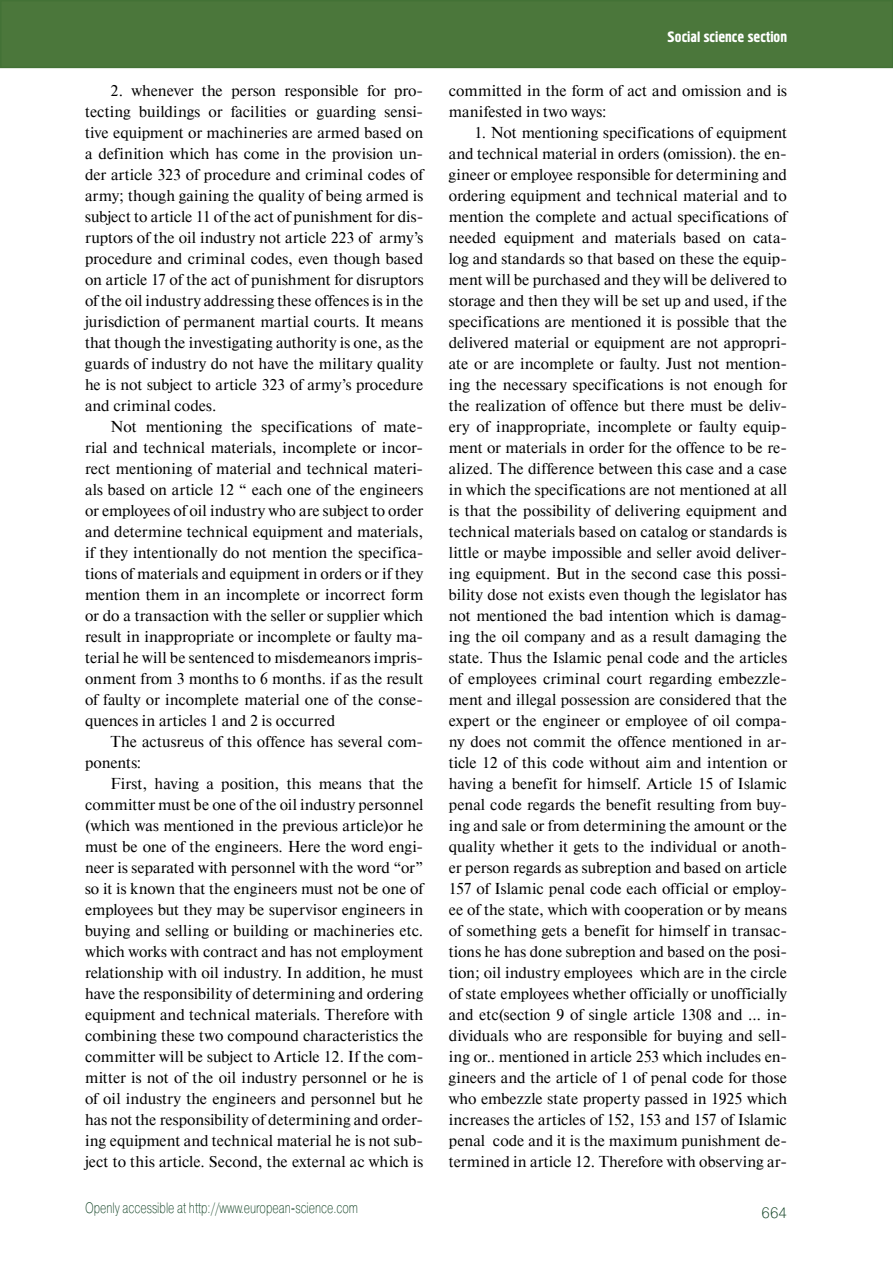
<style>
.page{position:relative;width:893px;height:1263px;background:#fff}
.page>*{position:absolute;margin:0;border:0;box-sizing:border-box;transform-origin:0 0}
.t1{font:15.75px/21px "Newton C";letter-spacing:.005em;color:#000;text-align:justify}
.t2{font:15px "Pragmatica Light C";color:#0d3f20;scale:.75 1}
.t3{font:15px "Hermes C";color:#fff}
.t4{font:15px "Pragmatica Light C";color:#0d3f20}
</style>
<div class="page">
<div style="left:1px;top:1px;width:891px;height:66px;background:#4b773b"></div>
<div style="left:0;top:0;width:892px;height:68px;border:2px solid #437236"></div>
<p class="t1" style="left:85px;top:81px;width:340px;text-indent:26px">2. whenever the person responsible for pro&shy;tecting buildings or facilities or guarding sensi&shy;tive equipment or machineries are armed based on a definition which has come in the provision un&shy;der article 323 of procedure and criminal codes of army; though gaining the quality of being armed is subject to article 11 of the act of punishment for dis&shy;ruptors of the oil industry not article 223 of army’s procedure and criminal codes, even though based on article 17 of the act of punishment for disruptors of the oil industry addressing these offences is in the jurisdiction of permanent martial courts. It means that though the investigating authority is one, as the guards of industry do not have the military quality he is not subject to article 323 of army’s procedure and criminal codes.</p>
<p class="t1" style="left:85px;top:417px;width:340px;text-indent:26px">Not mentioning the specifications of mate&shy;rial and technical materials, incomplete or incor&shy;rect mentioning of material and technical materi&shy;als based on article 12 “ each one of the engineers or employees of oil industry who are subject to order and determine technical equipment and materials, if they intentionally do not mention the specifica&shy;tions of materials and equipment in orders or if they mention them in an incomplete or incorrect form or do a transaction with the seller or supplier which result in inappropriate or incomplete or faulty ma&shy;terial he will be sentenced to misdemeanors impris&shy;onment from 3 months to 6 months. if as the result of faulty or incomplete material one of the conse&shy;quences in articles 1 and 2 is occurred</p>
<p class="t1" style="left:85px;top:732px;width:340px;text-indent:26px">The actusreus of this offence has several com&shy;ponents:</p>
<p class="t1" style="left:85px;top:774px;width:340px;text-indent:26px">First, having a position, this means that the committer must be one of the oil industry personnel (which was mentioned in the previous article)or he must be one of the engineers. Here the word engi&shy;neer is separated with personnel with the word “or” so it is known that the engineers must not be one of employees but they may be supervisor engineers in buying and selling or building or machineries etc. which works with contract and has not employment relationship with oil industry. In addition, he must have the responsibility of determining and ordering equipment and technical materials. Therefore with combining these two compound characteristics the committer will be subject to Article 12. If the com&shy;mitter is not of the oil industry personnel or he is of oil industry the engineers and personnel but he has not the responsibility of determining and order&shy;ing equipment and technical material he is not sub&shy;ject to this article. Second, the external ac which is</p>
<p class="t2" style="left:85px;top:1202px;width:365px">Openly accessible at http://www.european-science.com</p>
<p class="t3" style="left:667px;top:32px;width:121px">Social science section</p>
<p class="t1" style="left:449px;top:81px;width:340px">committed in the form of act and omission and is manifested in two ways:</p>
<p class="t1" style="left:449px;top:123px;width:340px;text-indent:26px">1. Not mentioning specifications of equipment and technical material in orders (omission). the en&shy;gineer or employee responsible for determining and ordering equipment and technical material and to mention the complete and actual specifications of needed equipment and materials based on cata&shy;log and standards so that based on these the equip&shy;ment will be purchased and they will be delivered to storage and then they will be set up and used, if the specifications are mentioned it is possible that the delivered material or equipment are not appropri&shy;ate or are incomplete or faulty. Just not mention&shy;ing the necessary specifications is not enough for the realization of offence but there must be deliv&shy;ery of inappropriate, incomplete or faulty equip&shy;ment or materials in order for the offence to be re&shy;alized. The difference between this case and a case in which the specifications are not mentioned at all is that the possibility of delivering equipment and technical materials based on catalog or standards is little or maybe impossible and seller avoid deliver&shy;ing equipment. But in the second case this possi&shy;bility dose not exists even though the legislator has not mentioned the bad intention which is damag&shy;ing the oil company and as a result damaging the state. Thus the Islamic penal code and the articles of employees criminal court regarding embezzle&shy;ment and illegal possession are considered that the expert or the engineer or employee of oil compa&shy;ny does not commit the offence mentioned in ar&shy;ticle 12 of this code without aim and intention or having a benefit for himself. Article 15 of Islamic penal code regards the benefit resulting from buy&shy;ing and sale or from determining the amount or the quality whether it gets to the individual or anoth&shy;er person regards as subreption and based on article 157 of Islamic penal code each official or employ&shy;ee of the state, which with cooperation or by means of something gets a benefit for himself in transac&shy;tions he has done subreption and based on the posi&shy;tion; oil industry employees which are in the circle of state employees whether officially or unofficially and etc(section 9 of single article 1308 and … in&shy;dividuals who are responsible for buying and sell&shy;ing or.. mentioned in article 253 which includes en&shy;gineers and the article of 1 of penal code for those who embezzle state property passed in 1925 which increases the articles of 152, 153 and 157 of Islamic penal code and it is the maximum punishment de&shy;termined in article 12. Therefore with observing ar-</p>
<p class="t4" style="left:761px;top:1208px;width:27px">664</p>
</div>
